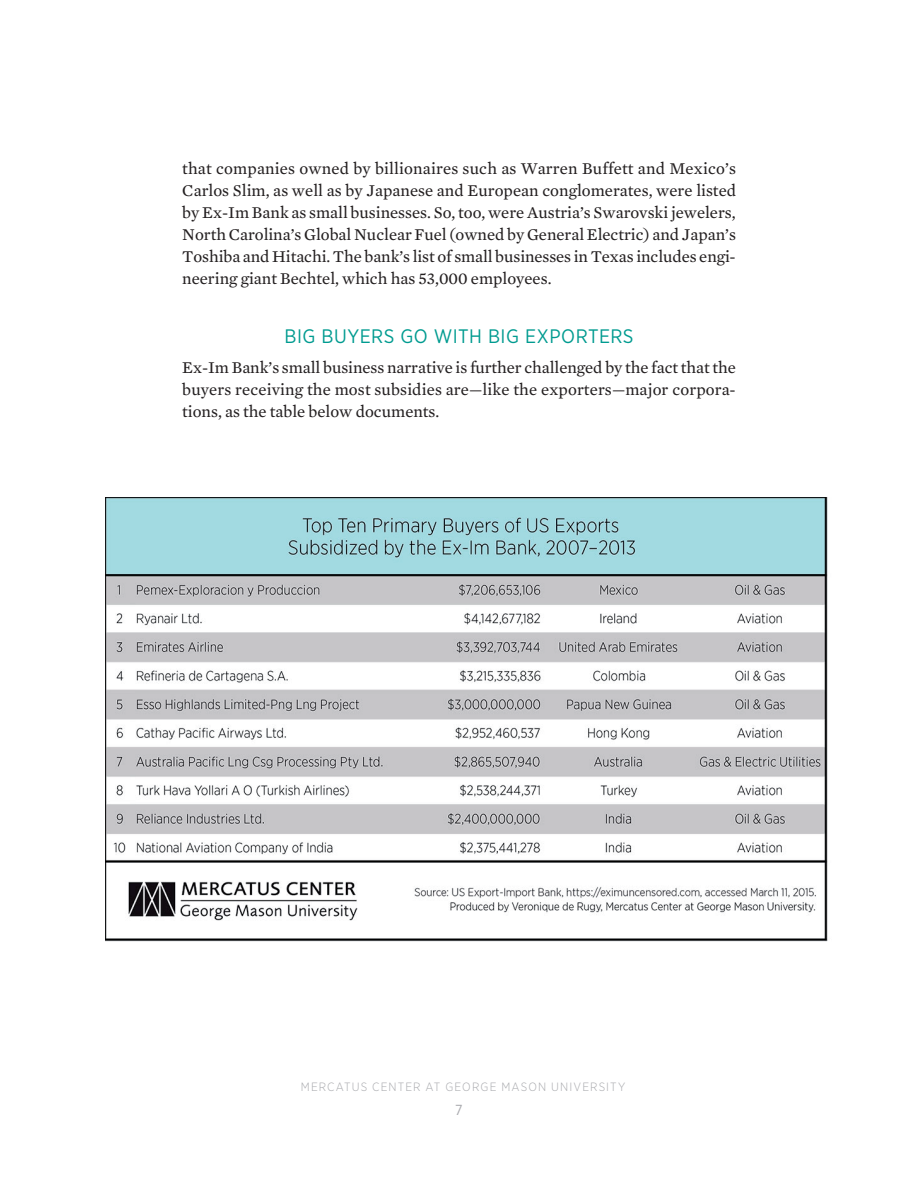
<style>
.page{position:relative;width:918px;height:1188px;background:#fff}
.page>*{position:absolute;margin:0;border:0;box-sizing:border-box;transform-origin:0 0}
.t1{font:19.5px "Gotham Narrow";letter-spacing:.025em;color:#009b90}
.t2{font:16.8px/22px "Mercury Text G2";color:#231f20;text-align:justify}
.t3{font:14.55px "Gotham Narrow";color:#a8a9ad}
.t4{font:300 12px "Gotham Narrow";letter-spacing:.09em;color:#a8a9ad}
</style>
<div class="page">
<img style="left:106px;top:497px;width:722px;height:445px">
<p class="t2" style="left:182px;top:157px;width:555px">that companies owned by billionaires such as Warren Buffett and Mexico’s Carlos Slim, as well as by Japanese and European conglomerates, were listed by Ex-Im Bank as small businesses. So, too, were Austria’s Swarovski jewelers, North Carolina’s Global Nuclear Fuel (owned by General Electric) and Japan’s Toshiba and Hitachi. The bank’s list of small businesses in Texas includes engi&shy;neering giant Bechtel, which has 53,000 employees.</p>
<p class="t1" style="left:284px;top:324px;width:351px">BIG BUYERS GO WITH BIG EXPORTERS</p>
<p class="t2" style="left:182px;top:355px;width:555px">Ex-Im Bank’s small business narrative is further challenged by the fact that the buyers receiving the most subsidies are—like the exporters—major corpora&shy;tions, as the table below documents.</p>
<p class="t4" style="left:301px;top:1079px;width:326px">MERCATUS CENTER AT GEORGE MASON UNIVERSITY</p>
<p class="t3" style="left:455px;top:1101px;width:9px">7</p>
</div>
